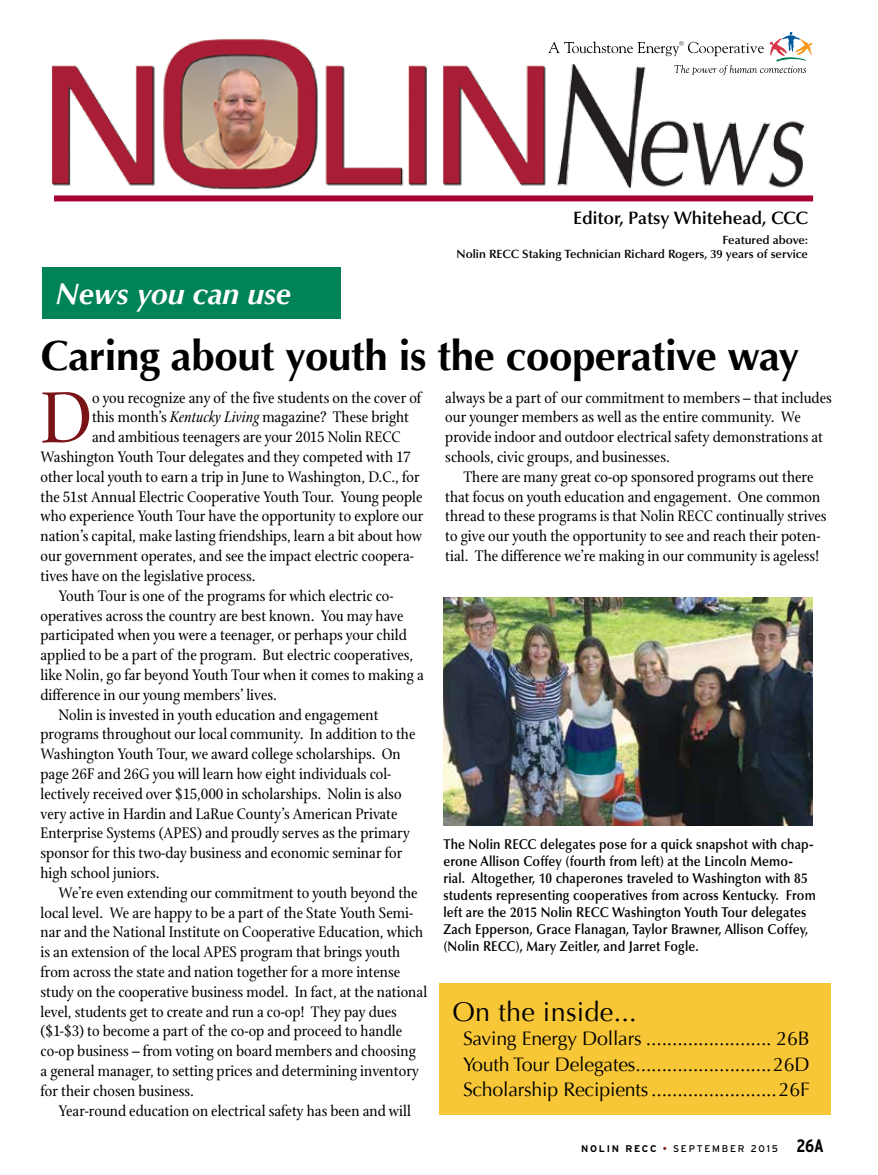
<style>
.page{position:relative;width:878px;height:1175px;background:#fff}
.page>*{position:absolute;margin:0;border:0;box-sizing:border-box;transform-origin:0 0}
.t1{font:78.3px "Stone Print";color:#7a1315}
.t2{font:700 42px "Optima";letter-spacing:-.01em;color:#000}
.t3{font:italic 700 30px "Optima";color:#fff}
.t4{font:27px "Optima";letter-spacing:.01em;color:#000}
.t5{font:19.5px/25.5px "Optima";letter-spacing:-.01em;color:#000;text-align:justify}
.t6{font:600 18px "Optima LT Std";color:#000}
.t7{font:16.5px/19.8px "Stone Print";color:#000}
.t8{font:600 14.25px/17.1px "Optima LT Std";letter-spacing:.01em;color:#000;scale:.9 1}
.t9{font:600 12px/14.4px "Optima LT Std";color:#000;text-align:right}
.t10{font:9.75px "Interstate";letter-spacing:.18em;color:#000}
.s1{font-style:italic}
.s2{font-weight:700}
.s3{color:#7a1315}
.s4{font-weight:700;font-stretch:condensed;font-size:18px}
</style>
<div class="page">
<img style="left:52px;top:31px;width:762px;height:171px">
<div style="left:54px;top:195px;width:759px;height:6px;background:#a90533"></div>
<svg style="left:548px;top:32px;width:264px;height:43px"></svg>
<div style="left:42px;top:267px;width:298px;height:51px;background:#008357"></div>
<div style="left:439px;top:983px;width:391px;height:131px;background:#f7c738"></div>
<img style="left:443px;top:597px;width:369px;height:228px">
<p class="t6" style="left:573px;top:207px;width:236px">Editor, Patsy Whitehead, CCC</p>
<p class="t9" style="left:456px;top:232px;width:353px">Featured above:<br>Nolin RECC Staking Technician Richard Rogers, 39 years of service</p>
<h3 class="t3" style="left:56px;top:276px;width:237px">News you can use</h3>
<h2 class="t2" style="left:41px;top:331px;width:760px">Caring about youth is the cooperative way</h2>
<h1 class="t1" style="left:40px;top:373px;width:53px">D</h1>
<p class="t7" style="left:92px;top:387px;width:331px">o you recognize any of the five students on the cover of</p>
<p class="t7" style="left:445px;top:387px;width:388px">always be a part of our commitment to members – that includes our younger members as well as the entire community. We provide indoor and outdoor electrical safety demonstrations at schools, civic groups, and businesses.</p>
<p class="t7" style="left:445px;top:467px;width:383px;text-align:center">There are many great co-op sponsored programs out there<br>that focus on youth education and engagement. One common thread to these programs is that Nolin RECC continually strives to give our youth the opportunity to see and reach their poten&shy;tial. The difference we’re making in our community is ageless!</p>
<p class="t7" style="left:92px;top:407px;width:318px">this month’s <span class="s1">Kentucky Living</span> magazine? These bright</p>
<p class="t7" style="left:92px;top:427px;width:310px">and ambitious teenagers are your 2015 Nolin RECC</p>
<p class="t7" style="left:40px;top:447px;width:371px">Washington Youth Tour delegates and they competed with 17</p>
<p class="t7" style="left:40px;top:467px;width:381px">other local youth to earn a trip in June to Washington, D.C., for</p>
<p class="t7" style="left:40px;top:486px;width:383px">the 51st Annual Electric Cooperative Youth Tour. Young people</p>
<p class="t7" style="left:40px;top:506px;width:384px">who experience Youth Tour have the opportunity to explore our</p>
<p class="t7" style="left:40px;top:526px;width:383px">nation’s capital, make lasting friendships, learn a bit about how</p>
<p class="t7" style="left:40px;top:546px;width:375px">our government operates, and see the impact electric coopera-</p>
<p class="t7" style="left:40px;top:566px;width:216px">tives have on the legislative process.</p>
<p class="t7" style="left:59px;top:585px;width:336px">Youth Tour is one of the programs for which electric co-</p>
<p class="t7" style="left:40px;top:605px;width:364px">operatives across the country are best known. You may have</p>
<p class="t7" style="left:40px;top:625px;width:368px">participated when you were a teenager, or perhaps your child</p>
<p class="t7" style="left:40px;top:645px;width:374px">applied to be a part of the program. But electric cooperatives,</p>
<p class="t7" style="left:40px;top:665px;width:385px">like Nolin, go far beyond Youth Tour when it comes to making a</p>
<p class="t7" style="left:40px;top:684px;width:238px">difference in our young members’ lives.</p>
<p class="t7" style="left:59px;top:704px;width:322px">Nolin is invested in youth education and engagement</p>
<p class="t7" style="left:40px;top:724px;width:376px">programs throughout our local community. In addition to the</p>
<p class="t7" style="left:40px;top:744px;width:361px">Washington Youth Tour, we award college scholarships. On</p>
<p class="t7" style="left:40px;top:764px;width:352px">page 26F and 26G you will learn how eight individuals col-</p>
<p class="t7" style="left:40px;top:783px;width:362px">lectively received over $15,000 in scholarships. Nolin is also</p>
<p class="t7" style="left:40px;top:803px;width:358px">very active in Hardin and LaRue County’s American Private</p>
<p class="t7" style="left:40px;top:823px;width:371px">Enterprise Systems (APES) and proudly serves as the primary</p>
<p class="t7" style="left:40px;top:843px;width:363px">sponsor for this two-day business and economic seminar for</p>
<p class="t7" style="left:40px;top:863px;width:120px">high school juniors.</p>
<p class="t7" style="left:59px;top:882px;width:360px">We’re even extending our commitment to youth beyond the</p>
<p class="t7" style="left:40px;top:902px;width:374px">local level. We are happy to be a part of the State Youth Semi-</p>
<p class="t7" style="left:40px;top:922px;width:384px">nar and the National Institute on Cooperative Education, which</p>
<p class="t7" style="left:40px;top:942px;width:361px">is an extension of the local APES program that brings youth</p>
<p class="t7" style="left:40px;top:962px;width:361px">from across the state and nation together for a more intense</p>
<p class="t7" style="left:40px;top:981px;width:388px">study on the cooperative business model. In fact, at the national</p>
<p class="t7" style="left:40px;top:1001px;width:358px">level, students get to create and run a co-op! They pay dues</p>
<p class="t7" style="left:40px;top:1021px;width:363px">($1-$3) to become a part of the co-op and proceed to handle</p>
<p class="t7" style="left:40px;top:1041px;width:377px">co-op business – from voting on board members and choosing</p>
<p class="t7" style="left:40px;top:1061px;width:380px">a general manager, to setting prices and determining inventory</p>
<p class="t7" style="left:40px;top:1080px;width:155px">for their chosen business.</p>
<p class="t7" style="left:59px;top:1100px;width:354px">Year-round education on electrical safety has been and will</p>
<p class="t8" style="left:443px;top:835px;width:415px">The Nolin RECC delegates pose for a quick snapshot with chap&shy;erone Allison Coffey (fourth from left) at the Lincoln Memo&shy;rial. Altogether, 10 chaperones traveled to Washington with 85 students representing cooperatives from across Kentucky. From left are the 2015 Nolin RECC Washington Youth Tour delegates Zach Epperson, Grace Flanagan, Taylor Brawner, Allison Coffey, (Nolin RECC), Mary Zeitler, and Jarret Fogle.</p>
<h3 class="t4" style="left:452px;top:996px;width:186px">On the inside...</h3>
<p class="t5" style="left:463px;top:1026px;width:348px">Saving Energy Dollars ........................ 26B Youth Tour Delegates..........................26D Scholarship Recipients ........................26F</p>
<p class="t10" style="left:581px;top:1143px;width:244px"><span class="s2">NOLIN RECC</span> <span class="s3">•</span> SEPTEMBER 2015 <span class="s4">26A</span></p>
</div>
